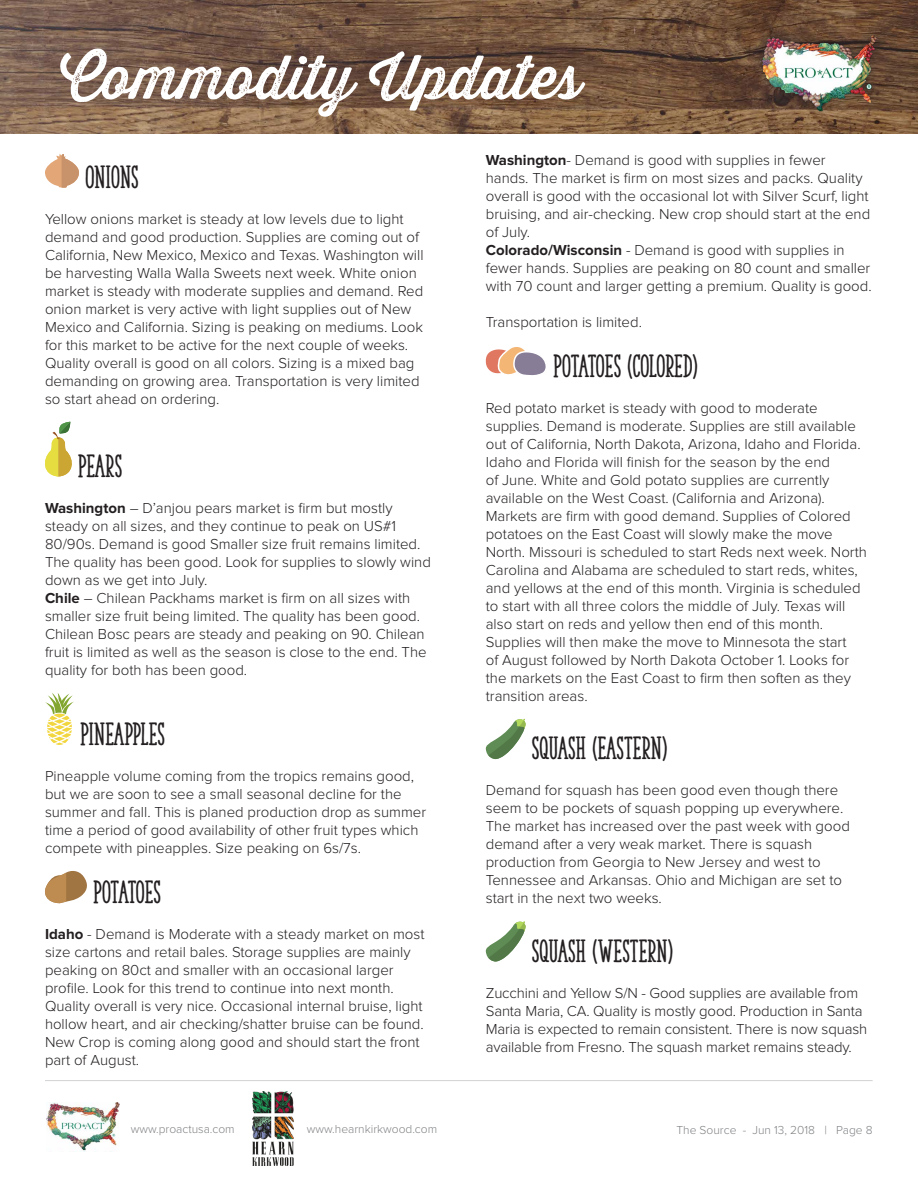
<style>
.page{position:relative;width:918px;height:1188px;background:#fff}
.page>*{position:absolute;margin:0;border:0;box-sizing:border-box;transform-origin:0 0}
.t1{font:60px "Thirsty Rough Reg One";color:#fff}
.t2{font:30px "The Serif Hand Extrablack";color:#231f20}
.t3{font:30px "The Serif Hand Extrablack";letter-spacing:-.02em;color:#231f20}
.t4{font:700 27px "Proxima Nova";color:#fff}
.t5{font:300 15px/18px "Proxima Nova";color:#231f20}
.t6{font:300 12px "Proxima Nova";color:#808285}
.s1{font-weight:700}
</style>
<div class="page">
<hr style="left:45px;top:1080px;width:828px;height:1px;background:#d1d2d4">
<img style="left:0;top:0;width:918px;height:134px">
<div style="left:752px;top:25px;width:133px;height:94px;background:#231f20;opacity:.6"></div>
<img style="left:761px;top:36px;width:115px;height:76px">
<img style="left:46px;top:1102px;width:74px;height:49px">
<img style="left:252px;top:1091px;width:41px;height:75px">
<svg style="left:45px;top:154px;width:34px;height:34px"></svg>
<svg style="left:45px;top:422px;width:27px;height:55px"></svg>
<svg style="left:45px;top:693px;width:29px;height:52px"></svg>
<svg style="left:45px;top:871px;width:42px;height:32px"></svg>
<svg style="left:485px;top:347px;width:61px;height:29px"></svg>
<svg style="left:485px;top:719px;width:41px;height:41px"></svg>
<svg style="left:485px;top:921px;width:41px;height:41px"></svg>
<h1 class="t1" style="left:60px;top:33px;width:523px">Commodity Updates</h1>
<h3 class="t4" style="left:219px;top:80px;width:154px">Jun 13, 2018</h3>
<h2 class="t2" style="left:85px;top:159px;width:55px">ONIONS</h2>
<p class="t5" style="left:45px;top:210px;width:380px">Yellow onions market is steady at low levels due to light demand and good production. Supplies are coming out of California, New Mexico, Mexico and Texas. Washington will be harvesting Walla Walla Sweets next week. White onion market is steady with moderate supplies and demand. Red onion market is very active with light supplies out of New Mexico and California. Sizing is peaking on mediums. Look for this market to be active for the next couple of weeks.<br>Quality overall is good on all colors. Sizing is a mixed bag demanding on growing area. Transportation is very limited so start ahead on ordering.</p>
<h2 class="t2" style="left:78px;top:447px;width:46px">PEARS</h2>
<p class="t5" style="left:45px;top:499px;width:387px"><span class="s1">Washington</span> – D’anjou pears market is firm but mostly steady on all sizes, and they continue to peak on US#1<br>80/90s. Demand is good Smaller size fruit remains limited.<br>The quality has been good. Look for supplies to slowly wind down as we get into July.<br><span class="s1">Chile</span> – Chilean Packhams market is firm on all sizes with smaller size fruit being limited. The quality has been good.<br>Chilean Bosc pears are steady and peaking on 90. Chilean fruit is limited as well as the season is close to the end. The quality for both has been good.</p>
<h2 class="t2" style="left:80px;top:716px;width:86px">PINEAPPLES</h2>
<p class="t5" style="left:45px;top:768px;width:383px">Pineapple volume coming from the tropics remains good, but we are soon to see a small seasonal decline for the summer and fall. This is planed production drop as summer time a period of good availability of other fruit types which compete with pineapples. Size peaking on 6s/7s.</p>
<h2 class="t3" style="left:93px;top:874px;width:69px">POTATOES</h2>
<p class="t5" style="left:45px;top:926px;width:381px"><span class="s1">Idaho</span> - Demand is Moderate with a steady market on most size cartons and retail bales. Storage supplies are mainly peaking on 80ct and smaller with an occasional larger profile. Look for this trend to continue into next month.<br>Quality overall is very nice. Occasional internal bruise, light hollow heart, and air checking/shatter bruise can be found.<br>New Crop is coming along good and should start the front part of August.</p>
<p class="t6" style="left:131px;top:1124px;width:105px">www.proactusa.com</p>
<p class="t6" style="left:307px;top:1124px;width:132px">www.hearnkirkwood.com</p>
<p class="t5" style="left:486px;top:152px;width:387px"><span class="s1">Washington</span>- Demand is good with supplies in fewer hands. The market is firm on most sizes and packs. Quality overall is good with the occasional lot with Silver Scurf, light bruising, and air-checking. New crop should start at the end of July.<br><span class="s1">Colorado/Wisconsin</span> - Demand is good with supplies in fewer hands. Supplies are peaking on 80 count and smaller with 70 count and larger getting a premium. Quality is good.</p>
<p class="t5" style="left:486px;top:314px;width:158px">Transportation is limited.</p>
<h2 class="t2" style="left:554px;top:347px;width:145px">POTATOES (COLORED)</h2>
<p class="t5" style="left:486px;top:399px;width:383px">Red potato market is steady with good to moderate supplies. Demand is moderate. Supplies are still available out of California, North Dakota, Arizona, Idaho and Florida.<br>Idaho and Florida will finish for the season by the end<br>of June. White and Gold potato supplies are currently available on the West Coast. (California and Arizona).<br>Markets are firm with good demand. Supplies of Colored potatoes on the East Coast will slowly make the move North. Missouri is scheduled to start Reds next week. North Carolina and Alabama are scheduled to start reds, whites, and yellows at the end of this month. Virginia is scheduled to start with all three colors the middle of July. Texas will also start on reds and yellow then end of this month.<br>Supplies will then make the move to Minnesota the start<br>of August followed by North Dakota October 1. Looks for the markets on the East Coast to firm then soften as they transition areas.</p>
<h2 class="t2" style="left:532px;top:730px;width:137px">SQUASH (EASTERN)</h2>
<p class="t5" style="left:486px;top:782px;width:366px">Demand for squash has been good even though there seem to be pockets of squash popping up everywhere.<br>The market has increased over the past week with good demand after a very weak market. There is squash production from Georgia to New Jersey and west to Tennessee and Arkansas. Ohio and Michigan are set to start in the next two weeks.</p>
<h2 class="t2" style="left:532px;top:932px;width:142px">SQUASH (WESTERN)</h2>
<p class="t5" style="left:486px;top:984px;width:383px">Zucchini and Yellow S/N - Good supplies are available from Santa Maria, CA. Quality is mostly good. Production in Santa Maria is expected to remain consistent. There is now squash available from Fresno. The squash market remains steady.</p>
<p class="t6" style="left:676px;top:1124px;width:198px">The Source - Jun 13, 2018 | Page 8</p>
</div>
